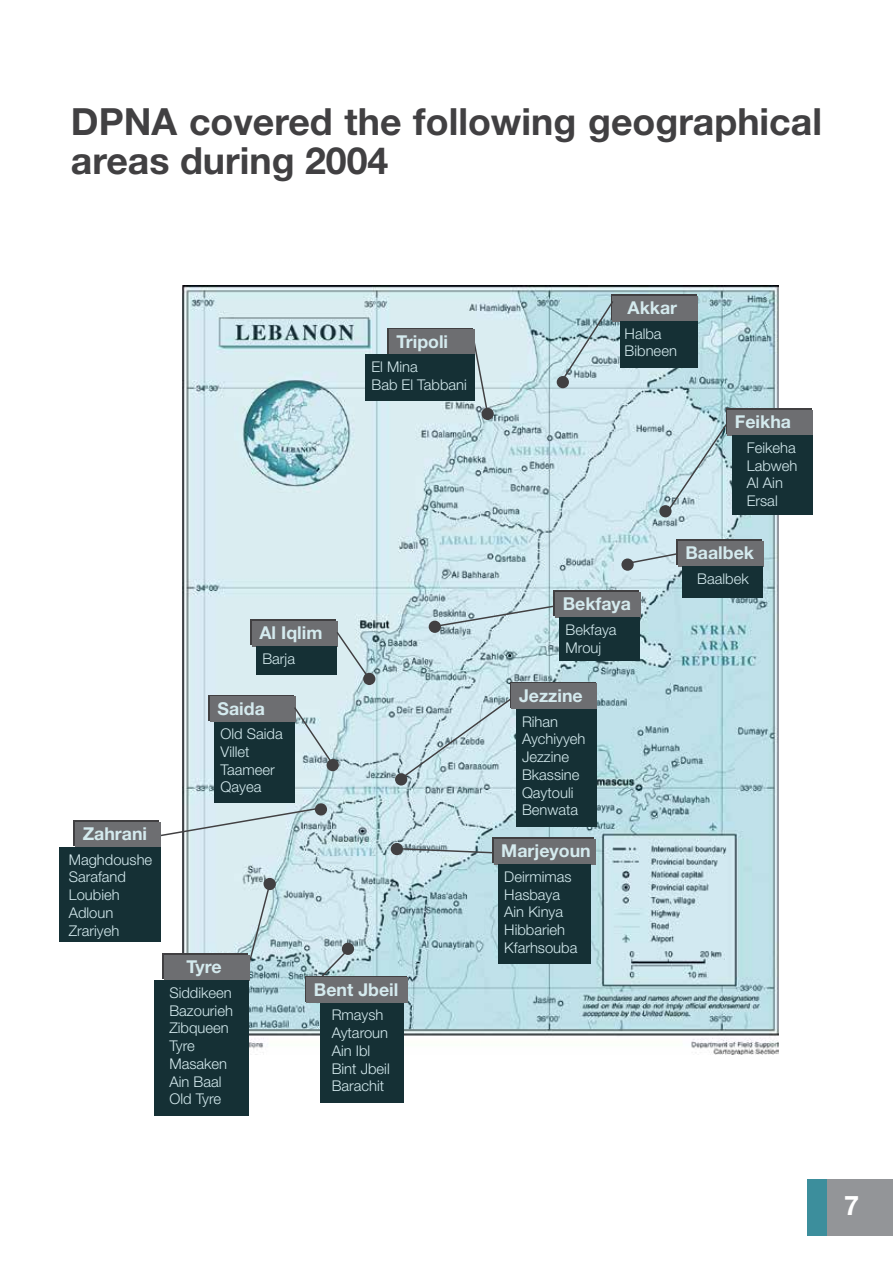
<style>
.page{position:relative;width:893px;height:1263px;background:#fff}
.page>*{position:absolute;margin:0;border:0;box-sizing:border-box;transform-origin:0 0}
.t1{font:700 37.5px/39px "Helvetica Neue LT Std";color:#414042}
.t2{font:700 27px "Helvetica Neue LT Std";color:#fff}
.t3{font:700 17.7px "Helvetica Neue LT Std";color:#d4eaee}
.t4{font:300 14.85px/17.7px "Helvetica Neue LT Std";color:#d4eaee}
</style>
<div class="page">
<img style="left:182px;top:286px;width:596px;height:769px">
<svg style="left:160px;top:806px;width:162px;height:31px;background:#cedee3"></svg>
<svg style="left:471px;top:333px;width:18px;height:83px"></svg>
<svg style="left:434px;top:604px;width:124px;height:24px;background:#bfd5dd"></svg>
<div style="left:554px;top:590px;width:85px;height:26px;background:#414042"></div>
<div style="left:555px;top:592px;width:85px;height:25px;background:#6d6e71"></div>
<div style="left:560px;top:617px;width:80px;height:44px;background:#153035"></div>
<svg style="left:666px;top:421px;width:64px;height:92px;background:#c5dde5"></svg>
<div style="left:726px;top:408px;width:85px;height:26px;background:#414042"></div>
<div style="left:727px;top:410px;width:86px;height:25px;background:#6d6e71"></div>
<div style="left:732px;top:435px;width:81px;height:80px;background:#153035"></div>
<svg style="left:626px;top:552px;width:50px;height:13px"></svg>
<div style="left:676px;top:539px;width:86px;height:26px;background:#414042"></div>
<div style="left:678px;top:541px;width:85px;height:25px;background:#6d6e71"></div>
<div style="left:682px;top:566px;width:81px;height:32px;background:#153035"></div>
<svg style="left:398px;top:695px;width:117px;height:86px;background:#c4dce3"></svg>
<div style="left:510px;top:682px;width:85px;height:26px;background:#6d6e71"></div>
<div style="left:512px;top:684px;width:85px;height:25px;background:#6d6e71"></div>
<div style="left:516px;top:709px;width:81px;height:117px;background:#153035"></div>
<svg style="left:401px;top:847px;width:91px;height:7px"></svg>
<div style="left:492px;top:837px;width:101px;height:26px;background:#414042"></div>
<div style="left:494px;top:839px;width:101px;height:25px;background:#6d6e71"></div>
<div style="left:498px;top:864px;width:93px;height:100px;background:#153035"></div>
<svg style="left:306px;top:947px;width:45px;height:29px"></svg>
<div style="left:305px;top:976px;width:101px;height:25px;background:#6d6e71"></div>
<div style="left:307px;top:977px;width:101px;height:26px;background:#6d6e71"></div>
<div style="left:320px;top:1003px;width:84px;height:100px;background:#153035"></div>
<div style="left:251px;top:619px;width:85px;height:26px;background:#414042"></div>
<div style="left:252px;top:621px;width:85px;height:25px;background:#6d6e71"></div>
<div style="left:256px;top:646px;width:81px;height:29px;background:#153035"></div>
<div style="left:388px;top:328px;width:85px;height:25px;background:#414042"></div>
<div style="left:389px;top:329px;width:85px;height:26px;background:#6d6e71"></div>
<div style="left:365px;top:355px;width:109px;height:46px;background:#153035"></div>
<div style="left:611px;top:294px;width:85px;height:26px;background:#414042"></div>
<div style="left:613px;top:296px;width:85px;height:25px;background:#6d6e71"></div>
<div style="left:620px;top:321px;width:78px;height:46px;background:#153035"></div>
<svg style="left:561px;top:299px;width:54px;height:83px;background:#b3cfd6"></svg>
<svg style="left:335px;top:630px;width:36px;height:51px;background:#c4d7dc"></svg>
<div style="left:209px;top:695px;width:85px;height:25px;background:#414042"></div>
<div style="left:210px;top:696px;width:85px;height:26px;background:#6d6e71"></div>
<div style="left:214px;top:722px;width:81px;height:81px;background:#153035"></div>
<svg style="left:294px;top:705px;width:39px;height:59px;background:#c5d9de"></svg>
<div style="left:74px;top:820px;width:85px;height:26px;background:#414042"></div>
<div style="left:75px;top:822px;width:85px;height:25px;background:#6d6e71"></div>
<div style="left:59px;top:847px;width:101px;height:94px;background:#153035"></div>
<svg style="left:246px;top:882px;width:25px;height:89px;background:#c2d8dd"></svg>
<div style="left:163px;top:953px;width:85px;height:26px;background:#414042"></div>
<div style="left:164px;top:955px;width:85px;height:25px;background:#6d6e71"></div>
<div style="left:155px;top:980px;width:94px;height:136px;background:#153035"></div>
<svg style="left:621px;top:558px;width:13px;height:13px"></svg>
<div style="left:659px;top:505px;width:13px;height:12px;background:#414042;border-radius:50%"></div>
<div style="left:557px;top:376px;width:12px;height:12px;background:#414042;border-radius:50%"></div>
<div style="left:481px;top:408px;width:13px;height:12px;background:#414042;border-radius:50%"></div>
<div style="left:429px;top:621px;width:12px;height:12px;background:#414042;border-radius:50%"></div>
<div style="left:395px;top:773px;width:12px;height:12px;background:#414042;border-radius:50%"></div>
<div style="left:327px;top:759px;width:12px;height:12px;background:#414042;border-radius:50%"></div>
<div style="left:315px;top:803px;width:12px;height:12px;background:#414042;border-radius:50%"></div>
<div style="left:391px;top:843px;width:12px;height:12px;background:#414042;border-radius:50%"></div>
<div style="left:342px;top:943px;width:12px;height:12px;background:#414042;border-radius:50%"></div>
<div style="left:264px;top:878px;width:12px;height:12px;background:#414042;border-radius:50%"></div>
<div style="left:363px;top:673px;width:12px;height:12px;background:#414042;border-radius:50%"></div>
<div style="left:827px;top:1179px;width:66px;height:57px;background:#939598"></div>
<div style="left:808px;top:1179px;width:19px;height:57px;background:#3c8e9c"></div>
<h1 class="t1" style="left:71px;top:101px;width:753px">DPNA covered the following geographical areas during 2004</h1>
<p class="t3" style="left:397px;top:330px;width:53px">Tripoli</p>
<p class="t4" style="left:371px;top:358px;width:97px">El Mina<br>Bab El Tabbani</p>
<p class="t3" style="left:83px;top:823px;width:66px">Zahrani</p>
<p class="t4" style="left:69px;top:850px;width:85px">Maghdoushe<br>Sarafand<br>Loubieh<br>Adloun<br>Zrariyeh</p>
<p class="t3" style="left:259px;top:622px;width:64px">Al Iqlim</p>
<p class="t4" style="left:262px;top:649px;width:34px">Barja</p>
<p class="t3" style="left:218px;top:697px;width:49px">Saida</p>
<p class="t4" style="left:221px;top:725px;width:64px">Old Saida<br>Villet<br>Taameer<br>Qayea</p>
<p class="t3" style="left:186px;top:956px;width:37px">Tyre</p>
<p class="t4" style="left:169px;top:983px;width:65px">Siddikeen<br>Bazourieh<br>Zibqueen<br>Tyre<br>Masaken<br>Ain Baal<br>Old Tyre</p>
<p class="t3" style="left:314px;top:978px;width:86px">Bent Jbeil</p>
<p class="t4" style="left:332px;top:1006px;width:60px">Rmaysh<br>Aytaroun<br>Ain Ibl<br>Bint Jbeil<br>Barachit</p>
<p class="t3" style="left:628px;top:297px;width:51px">Akkar</p>
<p class="t4" style="left:625px;top:324px;width:54px">Halba<br>Bibneen</p>
<p class="t3" style="left:563px;top:593px;width:70px">Bekfaya</p>
<p class="t4" style="left:566px;top:620px;width:52px">Bekfaya<br>Mrouj</p>
<p class="t3" style="left:519px;top:685px;width:65px">Jezzine</p>
<p class="t4" style="left:522px;top:712px;width:65px">Rihan<br>Aychiyyeh<br>Jezzine<br>Bkassine<br>Qaytouli<br>Benwata</p>
<p class="t3" style="left:501px;top:840px;width:91px">Marjeyoun</p>
<p class="t4" style="left:504px;top:867px;width:75px">Deirmimas<br>Hasbaya<br>Ain Kinya<br>Hibbarieh<br>Kfarhsouba</p>
<p class="t3" style="left:735px;top:411px;width:58px">Feikha</p>
<p class="t4" style="left:747px;top:438px;width:52px">Feikeha<br>Labweh<br>Al Ain<br>Ersal</p>
<p class="t3" style="left:685px;top:542px;width:70px">Baalbek</p>
<p class="t4" style="left:697px;top:569px;width:53px">Baalbek</p>
<h2 class="t2" style="left:844px;top:1188px;width:17px">7</h2>
</div>
